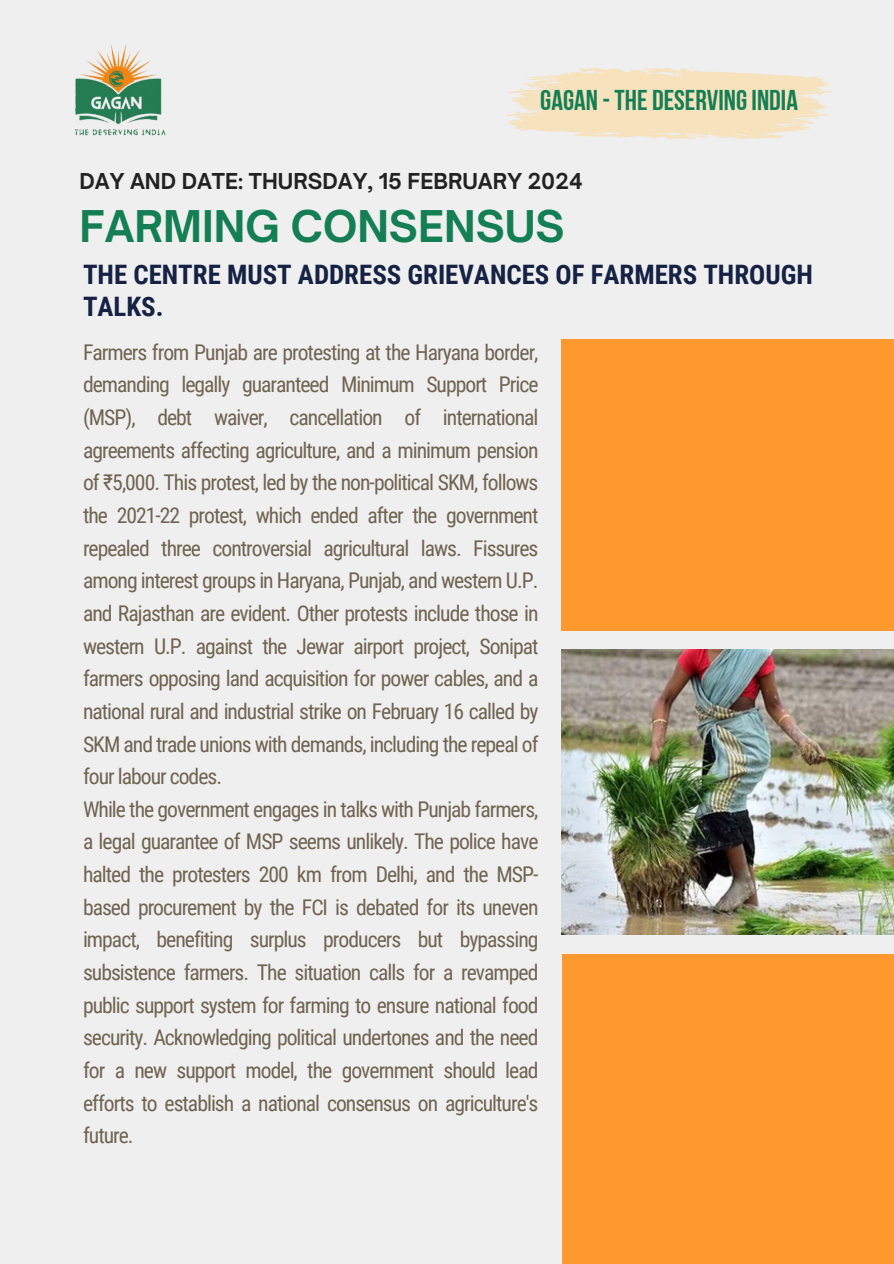
<style>
.page{position:relative;width:894px;height:1264px;background:#fff}
.page>*{position:absolute;margin:0;border:0;box-sizing:border-box;transform-origin:0 0}
.t1{font:700 41.85px "Open Sauce One";color:#147e55}
.t2{font:28.5px "Bebas Neue Cyrillic";color:#147e55}
.t3{font:700 26.85px/31.5px "Roboto Condensed";color:#152244}
.t4{font:21.6px/32.7px "Roboto Condensed";letter-spacing:-.045em;color:#706451;text-align:justify}
.t5{font:700 21px "Open Sauce One";color:#222}
</style>
<div class="page">
<div style="left:0;top:0;width:893px;height:1263px;background:#efefef"></div>
<img style="left:75px;top:44px;width:91px;height:92px">
<svg style="left:506px;top:67px;width:325px;height:73px"></svg>
<div style="left:561px;top:339px;width:332px;height:292px;background:#ff982d"></div>
<div style="left:561px;top:954px;width:332px;height:309px;background:#ff982d"></div>
<img style="left:561px;top:649px;width:332px;height:285px">
<h2 class="t2" style="left:540px;top:88px;width:259px">GAGAN -THE DESERVINGINDIA</h2>
<h1 class="t5" style="left:79px;top:168px;width:504px">DAY AND DATE: THURSDAY, 15 FEBRUARY 2024</h1>
<p class="t1" style="left:79px;top:200px;width:486px">FARMING CONSENSUS</p>
<p class="t3" style="left:83px;top:259px;width:731px">THE CENTRE MUST ADDRESS GRIEVANCES OF FARMERS THROUGH<br>TALKS.</p>
<p class="t4" style="left:83px;top:336px;width:457px">Farmers from Punjab are protesting at the Haryana border, demanding legally guaranteed Minimum Support Price (MSP), debt waiver, cancellation of international agreements affecting agriculture, and a minimum pension of ₹5,000. This protest, led by the non-political SKM, follows the 2021-22 protest, which ended after the government repealed three controversial agricultural laws. Fissures among interest groups in Haryana, Punjab, and western U.P. and Rajasthan are evident. Other protests include those in western U.P. against the Jewar airport project, Sonipat farmers opposing land acquisition for power cables, and a national rural and industrial strike on February 16 called by SKM and trade unions with demands, including the repeal of four labour codes.</p>
<p class="t4" style="left:83px;top:793px;width:457px">While the government engages in talks with Punjab farmers, a legal guarantee of MSP seems unlikely. The police have halted the protesters 200 km from Delhi, and the MSP&shy;based procurement by the FCI is debated for its uneven impact, benefiting surplus producers but bypassing subsistence farmers. The situation calls for a revamped public support system for farming to ensure national food security. Acknowledging political undertones and the need for a new support model, the government should lead efforts to establish a national consensus on agriculture's future.</p>
</div>
